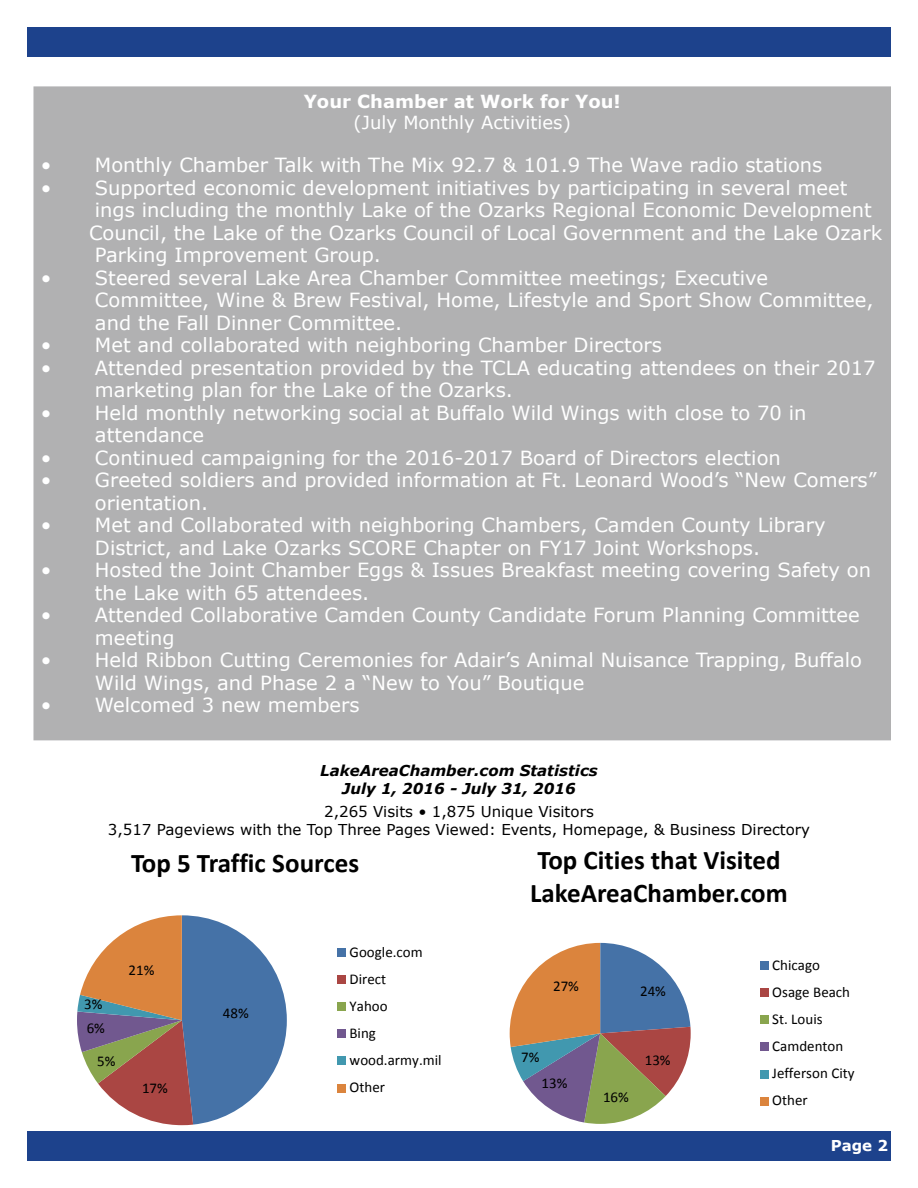
<style>
.page{position:relative;width:918px;height:1188px;background:#fff}
.page>*{position:absolute;margin:0;border:0;box-sizing:border-box;transform-origin:0 0}
.t1{font:700 27px/33px "Calibri";color:#000}
.t2{font:19.5px/22.5px "Verdana";color:#fff}
.t3{font:700 18px "Verdana";color:#fff}
.t4{font:18px "Verdana";color:#fff}
.t5{font:15px/27.2px "Calibri";color:#000}
.t6{font:15px/18px "Verdana";color:#000;text-align:center}
.t7{font:italic 700 15px/18px "Verdana";color:#000;text-align:center}
.t8{font:700 15px "Verdana";color:#fff}
</style>
<div class="page">
<div style="left:27px;top:27px;width:864px;height:30px;background:#1d428c"></div>
<div style="left:27px;top:1131px;width:864px;height:30px;background:#1d428c"></div>
<div style="left:37px;top:90px;width:850px;height:647px;background:#b1b1b2"></div>
<svg style="left:77px;top:915px;width:210px;height:210px"></svg>
<div style="left:338px;top:948px;width:8px;height:9px;background:#4572a7"></div>
<div style="left:338px;top:976px;width:8px;height:8px;background:#aa4643"></div>
<div style="left:338px;top:1003px;width:8px;height:8px;background:#89a54e"></div>
<div style="left:338px;top:1030px;width:8px;height:8px;background:#71588f"></div>
<div style="left:338px;top:1057px;width:8px;height:8px;background:#4198af"></div>
<div style="left:338px;top:1084px;width:8px;height:8px;background:#db843d"></div>
<svg style="left:510px;top:943px;width:181px;height:181px"></svg>
<div style="left:760px;top:961px;width:9px;height:9px;background:#4572a7"></div>
<div style="left:760px;top:989px;width:9px;height:8px;background:#aa4643"></div>
<div style="left:760px;top:1016px;width:9px;height:8px;background:#89a54e"></div>
<div style="left:760px;top:1043px;width:9px;height:8px;background:#71588f"></div>
<div style="left:760px;top:1070px;width:9px;height:8px;background:#4198af"></div>
<div style="left:760px;top:1097px;width:9px;height:8px;background:#db843d"></div>
<p class="t3" style="left:304px;top:88px;width:319px">Your Chamber at Work for You!</p>
<p class="t4" style="left:354px;top:110px;width:219px">(July Monthly Activities)</p>
<p class="t2" style="left:41px;top:154px;width:783px">• Monthly Chamber Talk with The Mix 92.7 &amp; 101.9 The Wave radio stations</p>
<p class="t2" style="left:41px;top:176px;width:808px">• Supported economic development initiatives by participating in several meet</p>
<p class="t2" style="left:95px;top:199px;width:778px">ings including the monthly Lake of the Ozarks Regional Economic Development</p>
<p class="t2" style="left:89px;top:221px;width:795px">Council, the Lake of the Ozarks Council of Local Government and the Lake Ozark</p>
<p class="t2" style="left:95px;top:244px;width:288px">Parking Improvement Group.</p>
<p class="t2" style="left:95px;top:266px;width:780px;text-indent:-54px">• Steered several Lake Area Chamber Committee meetings; Executive<br>Committee, Wine &amp; Brew Festival, Home, Lifestyle and Sport Show Committee, and the Fall Dinner Committee.</p>
<p class="t2" style="left:41px;top:334px;width:623px">• Met and collaborated with neighboring Chamber Directors</p>
<p class="t2" style="left:95px;top:356px;width:782px;text-indent:-54px">• Attended presentation provided by the TCLA educating attendees on their 2017 marketing plan for the Lake of the Ozarks.</p>
<p class="t2" style="left:95px;top:401px;width:713px;text-indent:-54px">• Held monthly networking social at Buffalo Wild Wings with close to 70 in attendance</p>
<p class="t2" style="left:41px;top:446px;width:741px">• Continued campaigning for the 2016-2017 Board of Directors election</p>
<p class="t2" style="left:95px;top:469px;width:783px;text-indent:-54px">• Greeted soldiers and provided information at Ft. Leonard Wood’s “New Comers” orientation.</p>
<p class="t2" style="left:41px;top:514px;width:786px;text-align:center">• Met and Collaborated with neighboring Chambers, Camden County Library<br>District, and Lake Ozarks SCORE Chapter on FY17 Joint Workshops.</p>
<p class="t2" style="left:95px;top:559px;width:778px;text-indent:-54px">• Hosted the Joint Chamber Eggs &amp; Issues Breakfast meeting covering Safety on the Lake with 65 attendees.</p>
<p class="t2" style="left:95px;top:604px;width:766px;text-indent:-54px">• Attended Collaborative Camden County Candidate Forum Planning Committee meeting</p>
<p class="t2" style="left:95px;top:649px;width:769px;text-indent:-54px">• Held Ribbon Cutting Ceremonies for Adair’s Animal Nuisance Trapping, Buffalo<br>Wild Wings, and Phase 2 a “New to You” Boutique</p>
<p class="t2" style="left:41px;top:694px;width:320px">• Welcomed 3 new members</p>
<p class="t7" style="left:320px;top:762px;width:279px">LakeAreaChamber.com Statistics<br>July 1, 2016 - July 31, 2016</p>
<p class="t6" style="left:108px;top:802px;width:704px">2,265 Visits • 1,875 Unique Visitors<br>3,517 Pageviews with the Top Three Pages Viewed: Events, Homepage, &amp; Business Directory</p>
<h1 class="t1" style="left:131px;top:846px;width:230px">Top 5 Traffic Sources</h1>
<p class="t5" style="left:84px;top:990px;width:20px">3%</p>
<p class="t5" style="left:87px;top:1014px;width:20px">6%</p>
<p class="t5" style="left:97px;top:1047px;width:20px">5%</p>
<p class="t5" style="left:129px;top:956px;width:27px">21%</p>
<p class="t5" style="left:142px;top:1074px;width:27px">17%</p>
<p class="t5" style="left:223px;top:999px;width:27px">48%</p>
<p class="t5" style="left:350px;top:938px;width:93px">Google.com<br>Direct<br>Yahoo<br>Bing wood.army.mil<br>Other</p>
<h1 class="t1" style="left:530px;top:842px;width:259px">Top Cities that Visited<br>LakeAreaChamber.com</h1>
<p class="t5" style="left:553px;top:972px;width:27px">27%</p>
<p class="t5" style="left:521px;top:1043px;width:20px">7%</p>
<p class="t5" style="left:542px;top:1069px;width:27px">13%</p>
<p class="t5" style="left:640px;top:977px;width:27px">24%</p>
<p class="t5" style="left:603px;top:1083px;width:27px">16%</p>
<p class="t5" style="left:645px;top:1047px;width:27px">13%</p>
<p class="t5" style="left:772px;top:951px;width:84px">Chicago<br>Osage Beach<br>St. Louis<br>Camdenton<br>Jefferson City<br>Other</p>
<p class="t8" style="left:831px;top:1135px;width:59px">Page 2</p>
</div>
